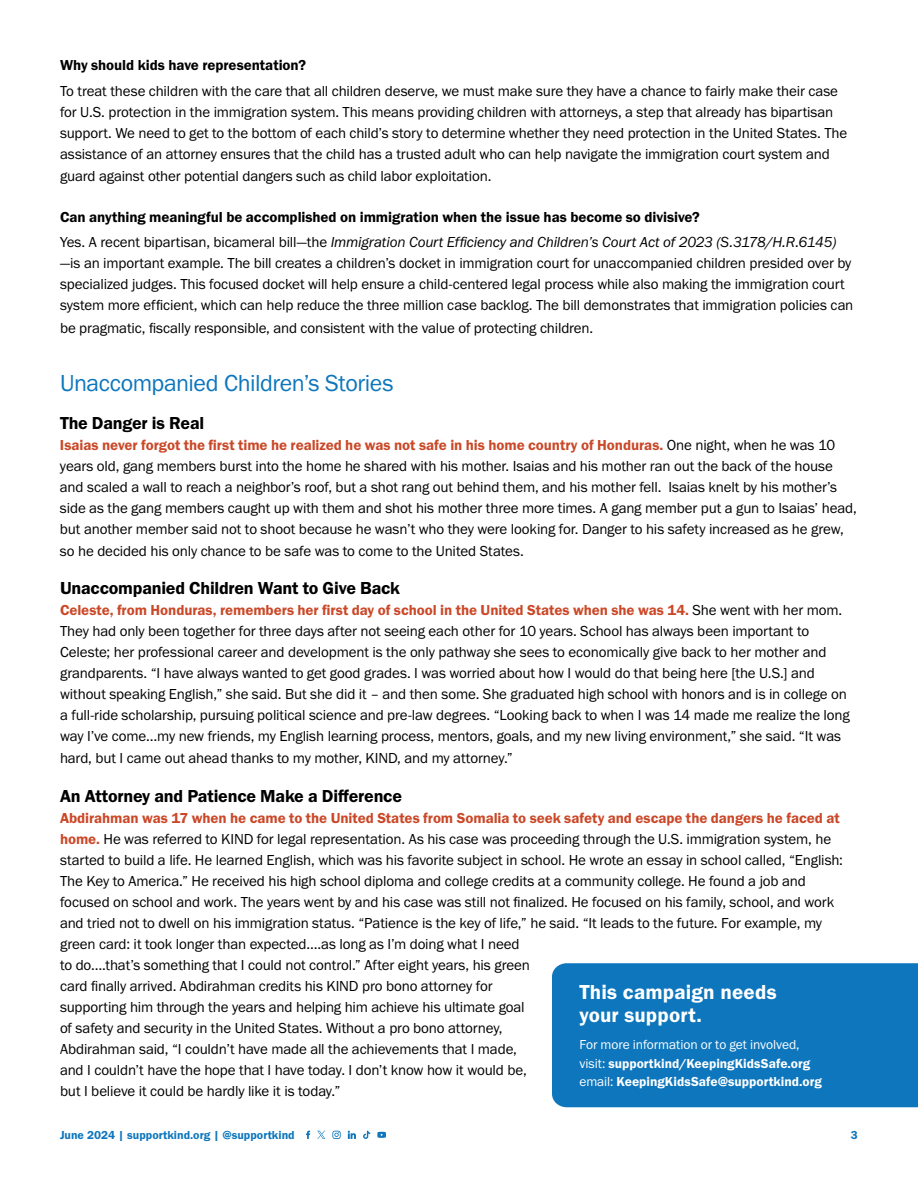
<style>
.page{position:relative;width:918px;height:1188px;background:#fff}
.page>*{position:absolute;margin:0;border:0;box-sizing:border-box;transform-origin:0 0}
.t1{font:24px "Franklin Gothic URW Boo";letter-spacing:-.02em;color:#0e76bc}
.t2{font:21px/22.5px "Franklin Gothic URW Dem";letter-spacing:.005em;color:#fff}
.t3{font:18px "Franklin Gothic URW Dem";letter-spacing:-.015em;color:#000}
.t4{font:15px/21px "Franklin Gothic URW Boo";letter-spacing:-.01em;color:#000}
.t5{font:15px "Franklin Gothic URW Dem";letter-spacing:-.005em;color:#ca4828}
.t6{font:15px "Franklin Gothic URW Dem";letter-spacing:-.005em;color:#000}
.t7{font:15px "Franklin Gothic URW Boo Ita";letter-spacing:-.01em;color:#000}
.t8{font:13.5px/18.8px "Franklin Gothic URW Dem";color:#fff}
.t9{font:13.5px "Franklin Gothic URW Boo";letter-spacing:-.005em;color:#fff}
.t10{font:12px "Franklin Gothic URW Dem";color:#0e76bc}
.s1{font-family:"Franklin Gothic URW Boo"}
.s2{font-family:"Franklin Gothic URW Boo";color:#000}
.s3{font-family:"Franklin Gothic URW Dem";color:#ca4828}
</style>
<div class="page">
<svg style="left:348px;top:1131px;width:8px;height:8px"></svg>
<svg style="left:306px;top:1131px;width:4px;height:8px"></svg>
<svg style="left:332px;top:1131px;width:9px;height:8px"></svg>
<svg style="left:363px;top:1131px;width:7px;height:8px"></svg>
<svg style="left:317px;top:1131px;width:8px;height:8px"></svg>
<svg style="left:377px;top:1132px;width:9px;height:6px"></svg>
<div style="left:552px;top:963px;width:366px;height:144px;background:#0e76bc"></div>
<p class="t6" style="left:60px;top:56px;width:248px">Why should kids have representation?</p>
<p class="t4" style="left:60px;top:80px;width:789px">To treat these children with the care that all children deserve, we must make sure they have a chance to fairly make their case for U.S. protection in the immigration system. This means providing children with attorneys, a step that already has bipartisan support. We need to get to the bottom of each child’s story to determine whether they need protection in the United States. The assistance of an attorney ensures that the child has a trusted adult who can help navigate the immigration court system and</p>
<p class="t4" style="left:60px;top:166px;width:433px">guard against other potential dangers such as child labor exploitation.</p>
<p class="t6" style="left:60px;top:208px;width:641px">Can anything meaningful be accomplished on immigration when the issue has become so divisive?</p>
<p class="t7" style="left:60px;top:233px;width:778px"><span class="s1">Yes. A recent bipartisan, bicameral bill—the</span> Immigration Court Efficiency and Children’s Court Act of 2023 (S.3178/H.R.6145)</p>
<p class="t4" style="left:60px;top:253px;width:795px">—is an important example. The bill creates a children’s docket in immigration court for unaccompanied children presided over by specialized judges. This focused docket will help ensure a child-centered legal process while also making the immigration court system more efficient, which can help reduce the three million case backlog. The bill demonstrates that immigration policies can</p>
<p class="t4" style="left:60px;top:317px;width:535px">be pragmatic, fiscally responsible, and consistent with the value of protecting children.</p>
<h1 class="t1" style="left:60px;top:368px;width:335px">Unaccompanied Children’s Stories</h1>
<p class="t3" style="left:60px;top:412px;width:146px">The Danger is Real</p>
<p class="t5" style="left:60px;top:436px;width:777px">Isaias never forgot the first time he realized he was not safe in his home country of Honduras. <span class="s2">One night, when he was 10</span></p>
<p class="t4" style="left:60px;top:455px;width:798px">years old, gang members burst into the home he shared with his mother. Isaias and his mother ran out the back of the house and scaled a wall to reach a neighbor’s roof, but a shot rang out behind them, and his mother fell. Isaias knelt by his mother’s side as the gang members caught up with them and shot his mother three more times. A gang member put a gun to Isaias’ head, but another member said not to shoot because he wasn’t who they were looking for. Danger to his safety increased as he grew,</p>
<p class="t4" style="left:60px;top:541px;width:465px">so he decided his only chance to be safe was to come to the United States.</p>
<p class="t3" style="left:60px;top:577px;width:342px">Unaccompanied Children Want to Give Back</p>
<p class="t5" style="left:60px;top:601px;width:784px">Celeste, from Honduras, remembers her first day of school in the United States when she was 14. <span class="s2">She went with her mom.</span></p>
<p class="t4" style="left:60px;top:620px;width:791px">They had only been together for three days after not seeing each other for 10 years. School has always been important to Celeste; her professional career and development is the only pathway she sees to economically give back to her mother and grandparents. “I have always wanted to get good grades. I was worried about how I would do that being here [the U.S.] and without speaking English,” she said. But she did it – and then some. She graduated high school with honors and is in college on a full-ride scholarship, pursuing political science and pre-law degrees. “Looking back to when I was 14 made me realize the long way I’ve come…my new friends, my English learning process, mentors, goals, and my new living environment,” she said. “It was</p>
<p class="t4" style="left:60px;top:748px;width:454px">hard, but I came out ahead thanks to my mother, KIND, and my attorney.”</p>
<p class="t3" style="left:60px;top:785px;width:344px">An Attorney and Patience Make a Difference</p>
<p class="t5" style="left:60px;top:809px;width:781px">Abdirahman was 17 when he came to the United States from Somalia to seek safety and escape the dangers he faced at</p>
<p class="t4" style="left:60px;top:829px;width:785px"><span class="s3">home.</span> He was referred to KIND for legal representation. As his case was proceeding through the U.S. immigration system, he started to build a life. He learned English, which was his favorite subject in school. He wrote an essay in school called, “English:<br>The Key to America.” He received his high school diploma and college credits at a community college. He found a job and focused on school and work. The years went by and his case was still not finalized. He focused on his family, school, and work and tried not to dwell on his immigration status. “Patience is the key of life,” he said. “It leads to the future. For example, my green card: it took longer than expected….as long as I’m doing what I need<br>to do….that’s something that I could not control.” After eight years, his green<br>card finally arrived. Abdirahman credits his KIND pro bono attorney for<br>supporting him through the years and helping him achieve his ultimate goal<br>of safety and security in the United States. Without a pro bono attorney,<br>Abdirahman said, “I couldn’t have made all the achievements that I made,<br>and I couldn’t have the hope that I have today. I don’t know how it would be,<br>but I believe it could be hardly like it is today.”</p>
<p class="t10" style="left:851px;top:1128px;width:9px">3</p>
<h2 class="t2" style="left:579px;top:981px;width:199px">This campaign needs your support.</h2>
<p class="t9" style="left:579px;top:1036px;width:222px">For more information or to get involved,</p>
<p class="t8" style="left:579px;top:1053px;width:244px"><span class="s1">visit:</span> supportkind/KeepingKidsSafe.org <span class="s1">email:</span> KeepingKidsSafe@supportkind.org</p>
<p class="t10" style="left:60px;top:1127px;width:236px">June 2024 | supportkind.org | @supportkind</p>
</div>
